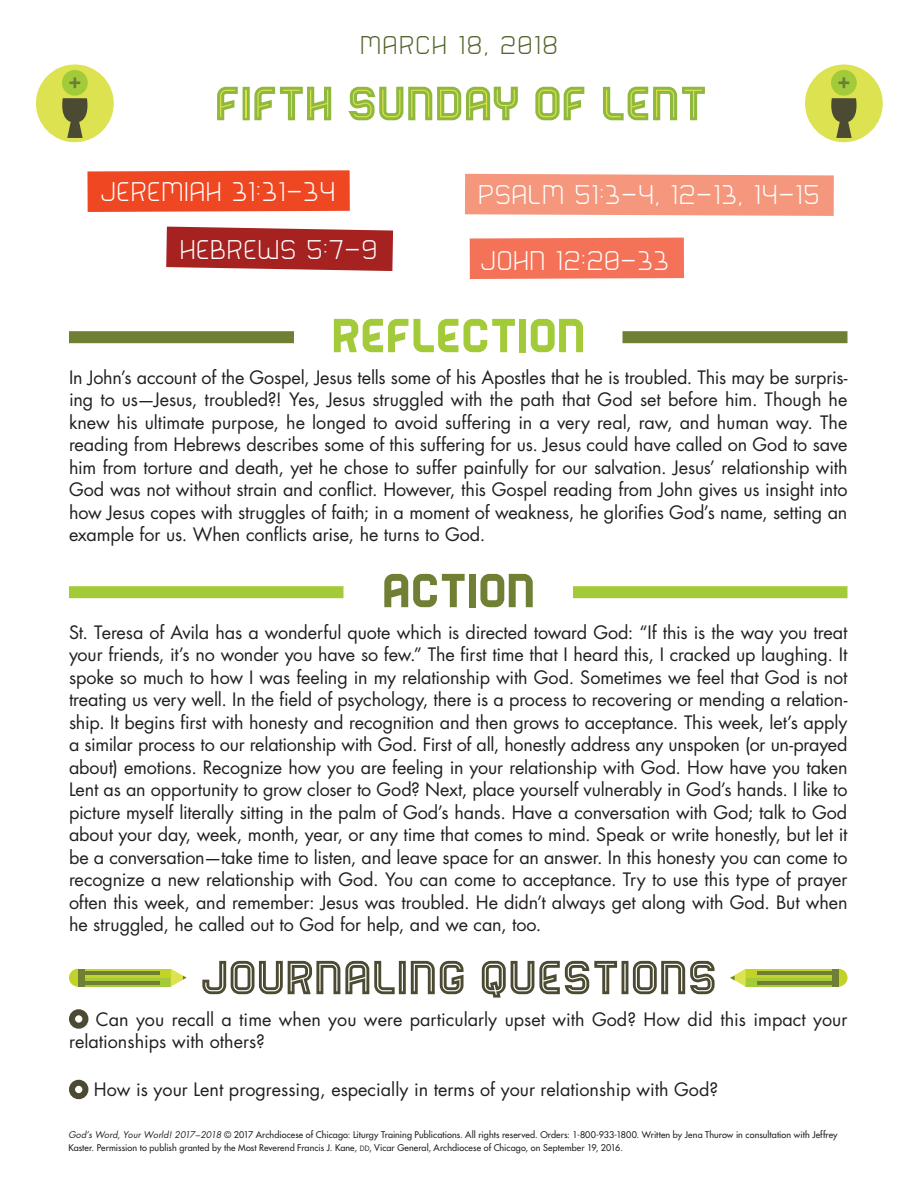
<style>
.page{position:relative;width:918px;height:1188px;background:#fff}
.page>*{position:absolute;margin:0;border:0;box-sizing:border-box;transform-origin:0 0}
.text{font:55.5px "Bender Inline";color:#4c4a32}
.h1-green{font:55.5px "Bender Inline Only";color:#dbe251}
.h2-reflection-green{font:55.5px "Bender Solid";color:#a3cb39}
.h2-action-green{font:55.5px "Bender Solid";color:#6f8035}
.citation{font:100 31.5px "Bender";letter-spacing:.05em;color:#fff}
.date-green{font:100 30px "Bender";letter-spacing:.075em;color:#52652d}
.text-2{font:18px/22.5px "Futura Std";letter-spacing:-.005em;color:#231f20;text-align:justify}
.questions{font:18px/22.5px "Futura Std";color:#231f20}
.text-copyright{font:500 9px/13.5px "Futura Std";letter-spacing:.01em;color:#231f20}
.s1{font-weight:400;font-style:italic}
.s2{font-family:"Futura Std Book SC800";font-weight:400;font-size:7.2px;color:#221e1f}
</style>
<div class="page">
<div style="left:36px;top:65px;width:78px;height:77px;background:#dce250;border-radius:50%"></div>
<div style="left:62px;top:70px;width:26px;height:26px;background:#a3cb39;border-radius:50%"></div>
<svg style="left:69px;top:77px;width:11px;height:11px"></svg>
<svg style="left:62px;top:98px;width:26px;height:40px"></svg>
<div style="left:805px;top:65px;width:78px;height:77px;background:#dce250;border-radius:50%"></div>
<div style="left:831px;top:70px;width:26px;height:26px;background:#a3cb39;border-radius:50%"></div>
<svg style="left:839px;top:77px;width:10px;height:11px"></svg>
<svg style="left:831px;top:98px;width:26px;height:40px"></svg>
<div style="left:465px;top:174px;width:369px;height:42px;background:#f5977d"></div>
<div style="left:470px;top:238px;width:214px;height:41px;background:#f37258"></div>
<svg style="left:166px;top:227px;width:227px;height:44px;background:#ac3433"></svg>
<div style="left:87px;top:170px;width:263px;height:42px;background:#ef4722"></div>
<div style="left:69px;top:331px;width:225px;height:12px;background:#6f8035"></div>
<div style="left:622px;top:331px;width:226px;height:12px;background:#6f8035"></div>
<div style="left:69px;top:586px;width:275px;height:12px;background:#a3cb39"></div>
<div style="left:573px;top:586px;width:275px;height:12px;background:#a3cb39"></div>
<svg style="left:85px;top:969px;width:86px;height:9px"></svg>
<svg style="left:85px;top:978px;width:86px;height:9px"></svg>
<svg style="left:171px;top:969px;width:15px;height:18px"></svg>
<svg style="left:69px;top:969px;width:9px;height:18px"></svg>
<div style="left:78px;top:969px;width:7px;height:18px;background:#6f8035"></div>
<hr style="left:83px;top:971px;width:77px;height:3px;background:#6f8035">
<hr style="left:83px;top:981px;width:77px;height:3px;background:#6f8035">
<svg style="left:746px;top:969px;width:86px;height:9px"></svg>
<svg style="left:746px;top:978px;width:86px;height:9px"></svg>
<svg style="left:730px;top:969px;width:16px;height:18px"></svg>
<svg style="left:838px;top:969px;width:10px;height:18px"></svg>
<div style="left:832px;top:969px;width:6px;height:18px;background:#6f8035"></div>
<hr style="left:757px;top:971px;width:77px;height:3px;background:#6f8035">
<hr style="left:757px;top:981px;width:77px;height:3px;background:#6f8035">
<div style="left:69px;top:1009px;width:19px;height:20px;border:6px solid #4c4a32;border-radius:50%"></div>
<div style="left:69px;top:1080px;width:19px;height:19px;border:6px solid #4c4a32;border-radius:50%"></div>
<svg style="left:217px;top:86px;width:21px;height:35px"></svg>
<div style="left:243px;top:87px;width:7px;height:33px;border:6px solid #8fb93e"></div>
<svg style="left:254px;top:86px;width:78px;height:35px"></svg>
<svg style="left:348px;top:86px;width:170px;height:35px"></svg>
<svg style="left:535px;top:86px;width:50px;height:35px"></svg>
<svg style="left:603px;top:86px;width:102px;height:35px"></svg>
<p class="date-green" style="left:361px;top:30px;width:198px">MARCH 18, 2018</p>
<p class="h1-green" style="left:214px;top:77px;width:494px">Fifth Sunday of Lent</p>
<p class="citation" style="left:100px;top:175px;width:236px">JEREMIAH 31:31–34</p>
<p class="citation" style="left:478px;top:179px;width:342px">PSALM 51:3–4, 12–13, 14–15</p>
<p class="citation" style="left:180px;top:233px;width:198px">HEBREWS 5:7–9</p>
<p class="citation" style="left:481px;top:244px;width:190px">JOHN 12:20–33</p>
<p class="h2-reflection-green" style="left:331px;top:307px;width:256px">REFLECTION</p>
<p class="text-2" style="left:69px;top:366px;width:780px">In John’s account of the Gospel, Jesus tells some of his Apostles that he is troubled. This may be surpris&shy;ing to us—Jesus, troubled?! Yes, Jesus struggled with the path that God set before him. Though he knew his ultimate purpose, he longed to avoid suffering in a very real, raw, and human way. The reading from Hebrews describes some of this suffering for us. Jesus could have called on God to save him from torture and death, yet he chose to suffer painfully for our salvation. Jesus’ relationship with God was not without strain and conflict. However, this Gospel reading from John gives us insight into how Jesus copes with struggles of faith; in a moment of weakness, he glorifies God’s name, setting an example for us. When conflicts arise, he turns to God.</p>
<p class="h2-action-green" style="left:382px;top:562px;width:155px">ACTION</p>
<p class="text-2" style="left:69px;top:621px;width:780px">St. Teresa of Avila has a wonderful quote which is directed toward God: “If this is the way you treat your friends, it’s no wonder you have so few.” The first time that I heard this, I cracked up laughing. It spoke so much to how I was feeling in my relationship with God. Sometimes we feel that God is not treating us very well. In the field of psychology, there is a process to recovering or mending a relation&shy;ship. It begins first with honesty and recognition and then grows to acceptance. This week, let’s apply a similar process to our relationship with God. First of all, honestly address any unspoken (or un-prayed about) emotions. Recognize how you are feeling in your relationship with God. How have you taken Lent as an opportunity to grow closer to God? Next, place yourself vulnerably in God’s hands. I like to picture myself literally sitting in the palm of God’s hands. Have a conversation with God; talk to God about your day, week, month, year, or any time that comes to mind. Speak or write honestly, but let it be a conversation—take time to listen, and leave space for an answer. In this honesty you can come to recognize a new relationship with God. You can come to acceptance. Try to use this type of prayer often this week, and remember: Jesus was troubled. He didn’t always get along with God. But when he struggled, he called out to God for help, and we can, too.</p>
<p class="text" style="left:200px;top:949px;width:519px">JOURNALING QUESTIONS</p>
<p class="questions" style="left:69px;top:1008px;width:780px;text-indent:27px">Can you recall a time when you were particularly upset with God? How did this impact your relationships with others?</p>
<p class="questions" style="left:94px;top:1079px;width:626px">How is your Lent progressing, especially in terms of your relationship with God?</p>
<p class="text-copyright" style="left:68px;top:1128px;width:771px"><span class="s1">God’s Word, Your World! 2017–2018</span> © 2017 Archdiocese of Chicago: Liturgy Training Publications. All rights reserved. Orders: 1-800-933-1800. Written by Jena Thurow in consultation with Jeffrey<br>Kaster. Permission to publish granted by the Most Reverend Francis J. Kane, <span class="s2">dd</span>, Vicar General, Archdiocese of Chicago, on September 19, 2016.</p>
</div>
